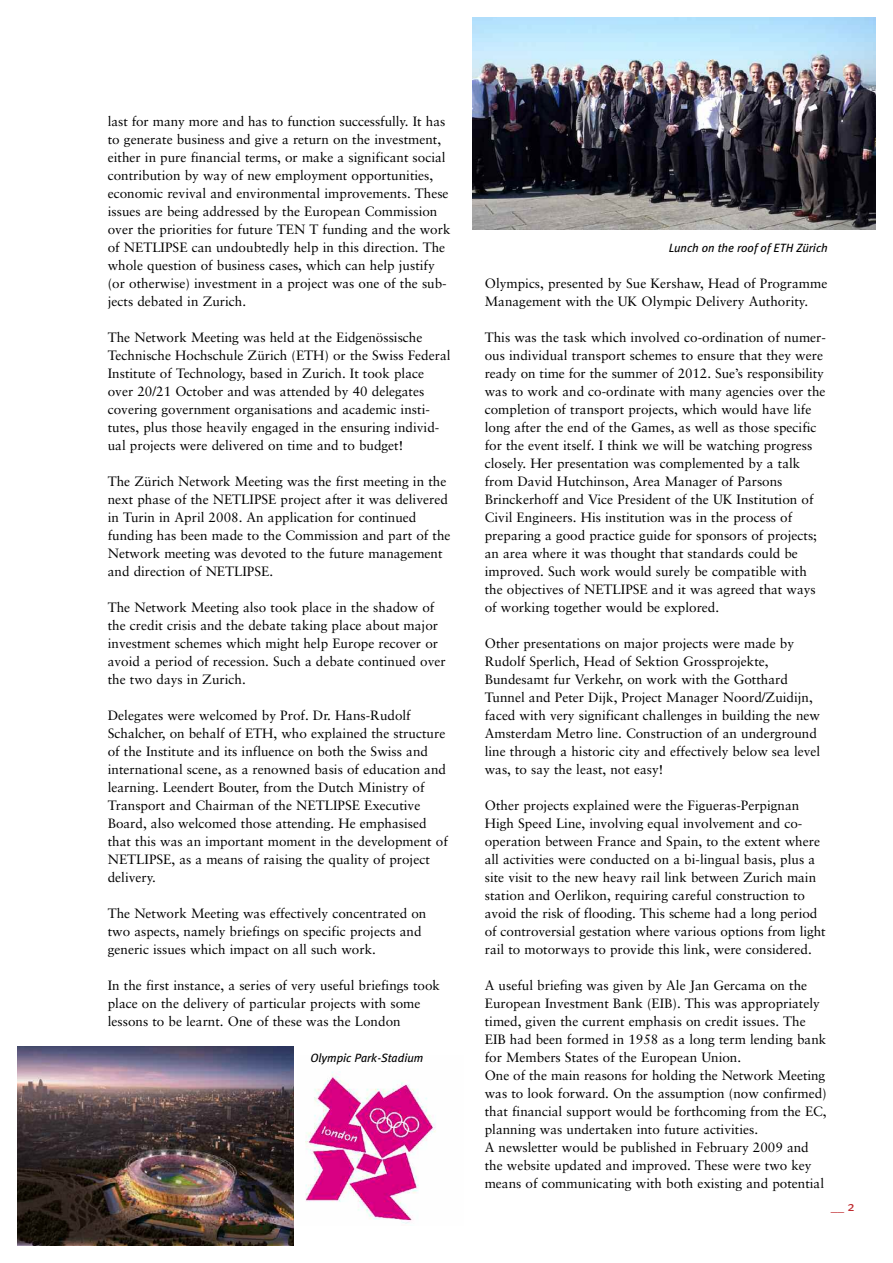
<style>
.page{position:relative;width:893px;height:1263px;background:#fff}
.page>*{position:absolute;margin:0;border:0;box-sizing:border-box;transform-origin:0 0}
.t1{font:13.5px/18px "Sabon";color:#000}
.t2{font:13.5px "Meta Plus";color:#bf2b30}
.t3{font:italic 12px "Meta Plus";color:#000}
</style>
<div class="page">
<img style="left:472px;top:17px;width:404px;height:213px">
<img style="left:305px;top:1071px;width:131px;height:153px">
<img style="left:17px;top:1046px;width:276px;height:200px">
<p class="t1" style="left:108px;top:113px;width:344px">last for many more and has to function successfully. It has to generate business and give a return on the investment, either in pure financial terms, or make a significant social contribution by way of new employment opportunities, economic revival and environmental improvements. These issues are being addressed by the European Commission over the priorities for future TEN T funding and the work of NETLIPSE can undoubtedly help in this direction. The whole question of business cases, which can help justify (or otherwise) investment in a project was one of the sub&shy;jects debated in Zurich.</p>
<p class="t1" style="left:108px;top:329px;width:344px">The Network Meeting was held at the Eidgenössische Technische Hochschule Zürich (ETH) or the Swiss Federal Institute of Technology, based in Zurich. It took place over 20/21 October and was attended by 40 delegates covering government organisations and academic insti&shy;tutes, plus those heavily engaged in the ensuring individ&shy;ual projects were delivered on time and to budget!</p>
<p class="t1" style="left:108px;top:473px;width:344px">The Zürich Network Meeting was the first meeting in the next phase of the NETLIPSE project after it was delivered in Turin in April 2008. An application for continued funding has been made to the Commission and part of the Network meeting was devoted to the future management and direction of NETLIPSE.</p>
<p class="t1" style="left:108px;top:599px;width:339px">The Network Meeting also took place in the shadow of the credit crisis and the debate taking place about major investment schemes which might help Europe recover or avoid a period of recession. Such a debate continued over the two days in Zurich.</p>
<p class="t1" style="left:108px;top:707px;width:342px">Delegates were welcomed by Prof. Dr. Hans-Rudolf Schalcher, on behalf of ETH, who explained the structure of the Institute and its influence on both the Swiss and international scene, as a renowned basis of education and learning. Leendert Bouter, from the Dutch Ministry of Transport and Chairman of the NETLIPSE Executive Board, also welcomed those attending. He emphasised that this was an important moment in the development of NETLIPSE, as a means of raising the quality of project delivery.</p>
<p class="t1" style="left:108px;top:905px;width:320px">The Network Meeting was effectively concentrated on two aspects, namely briefings on specific projects and generic issues which impact on all such work.</p>
<p class="t1" style="left:108px;top:977px;width:334px">In the first instance, a series of very useful briefings took place on the delivery of particular projects with some lessons to be learnt. One of these was the London</p>
<p class="t3" style="left:310px;top:1051px;width:114px">Olympic Park-Stadium</p>
<p class="t3" style="left:669px;top:241px;width:160px">Lunch on the roof of ETH Zürich</p>
<p class="t1" style="left:485px;top:275px;width:344px">Olympics, presented by Sue Kershaw, Head of Programme<br>Management with the UK Olympic Delivery Authority.</p>
<p class="t1" style="left:485px;top:329px;width:343px">This was the task which involved co-ordination of numer&shy;ous individual transport schemes to ensure that they were ready on time for the summer of 2012. Sue’s responsibility was to work and co-ordinate with many agencies over the completion of transport projects, which would have life long after the end of the Games, as well as those specific for the event itself. I think we will be watching progress closely. Her presentation was complemented by a talk from David Hutchinson, Area Manager of Parsons Brinckerhoff and Vice President of the UK Institution of Civil Engineers. His institution was in the process of preparing a good practice guide for sponsors of projects; an area where it was thought that standards could be improved. Such work would surely be compatible with the objectives of NETLIPSE and it was agreed that ways of working together would be explored.</p>
<p class="t1" style="left:485px;top:635px;width:337px">Other presentations on major projects were made by Rudolf Sperlich, Head of Sektion Grossprojekte, Bundesamt fur Verkehr, on work with the Gotthard Tunnel and Peter Dijk, Project Manager Noord/Zuidijn, faced with very significant challenges in building the new Amsterdam Metro line. Construction of an underground line through a historic city and effectively below sea level was, to say the least, not easy!</p>
<p class="t1" style="left:485px;top:797px;width:342px">Other projects explained were the Figueras-Perpignan High Speed Line, involving equal involvement and co&shy;operation between France and Spain, to the extent where all activities were conducted on a bi-lingual basis, plus a site visit to the new heavy rail link between Zurich main station and Oerlikon, requiring careful construction to avoid the risk of flooding. This scheme had a long period of controversial gestation where various options from light rail to motorways to provide this link, were considered.</p>
<p class="t1" style="left:485px;top:977px;width:343px">A useful briefing was given by Ale Jan Gercama on the European Investment Bank (EIB). This was appropriately timed, given the current emphasis on credit issues. The EIB had been formed in 1958 as a long term lending bank for Members States of the European Union.<br>One of the main reasons for holding the Network Meeting was to look forward. On the assumption (now confirmed) that financial support would be forthcoming from the EC, planning was undertaken into future activities.<br>A newsletter would be published in February 2009 and the website updated and improved. These were two key means of communicating with both existing and potential</p>
<p class="t2" style="left:831px;top:1199px;width:26px">__ 2</p>
</div>
